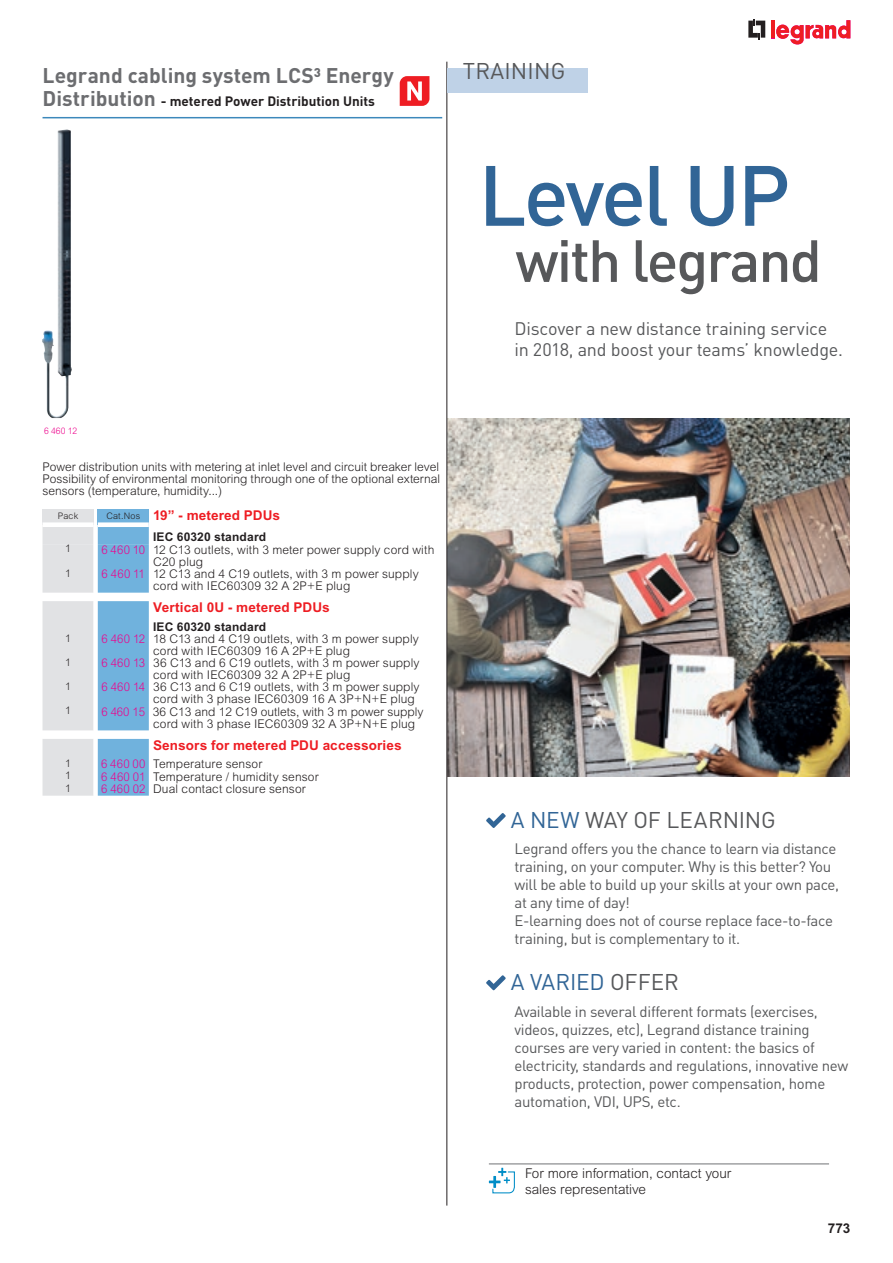
<style>
.page{position:relative;width:893px;height:1263px;background:#fff}
.page>*{position:absolute;margin:0;border:0;box-sizing:border-box;transform-origin:0 0}
.t1{font:500 84px "DIN Pro";letter-spacing:-.035em;color:#316596}
.t2{font:500 58.5px "DIN Pro";letter-spacing:-.035em;color:#57585a}
.t3{font:22.5px "DIN Pro";letter-spacing:-.01em;color:#57585a}
.t4{font:22.5px "DIN Pro";letter-spacing:-.005em;color:#316596}
.t5{font:22.5px "DIN Pro";letter-spacing:.01em;color:#57585a}
.t6{font:700 21px "DIN Pro";color:#6c6d70}
.t7{font:18px/21px "DIN Pro";letter-spacing:-.015em;color:#57585a}
.t8{font:15px/18px "DIN Pro";letter-spacing:-.02em;color:#57585a}
.t9{font:700 13.5px "Arial";letter-spacing:.01em;color:#ee1d23}
.t10{font:300 13.5px/15.8px "Arial";color:#231f20}
.t11{font:700 13.5px "DIN Pro";color:#231f20}
.t12{font:700 13.5px "Arial";color:#231f20}
.t13{font:300 12px/12px "Arial";letter-spacing:.01em;color:#231f20}
.t14{font:700 12px "Arial";letter-spacing:.02em;color:#231f20}
.t15{font:300 10.5px "Arial";color:#231f20}
.t16{font:300 9px "Arial";color:#ed028c;scale:.95 1}
.t17{font:300 9px "Arial";color:#231f20}
.s1{font-size:21px;color:#6c6d70}
.s2{font-weight:300;font-size:9px;color:#231f20}
.s3{color:#ed028c}
.s4{color:#316596}
.s5{color:#57585a}
</style>
<div class="page">
<hr style="left:43px;top:117px;width:399px;height:1px;background:#3c88bb">
<svg style="left:748px;top:19px;width:17px;height:20px"></svg>
<hr style="left:771px;top:20px;width:4px;height:18px;background:#ee1d23">
<svg style="left:776px;top:20px;width:74px;height:25px"></svg>
<img style="left:447px;top:419px;width:403px;height:358px">
<svg style="left:43px;top:510px;width:106px;height:83px;background:#b1cfe3"></svg>
<svg style="left:43px;top:601px;width:106px;height:129px;background:#abcce1"></svg>
<svg style="left:43px;top:739px;width:106px;height:57px;background:#accce1"></svg>
<svg style="left:400px;top:76px;width:29px;height:30px"></svg>
<img style="left:42px;top:129px;width:30px;height:289px">
<hr style="left:446px;top:62px;width:1px;height:1143px;background:#231f20">
<div style="left:447px;top:68px;width:141px;height:24px;background:#bfd2e7"></div>
<hr style="left:489px;top:1163px;width:340px;height:1px;background:#808285">
<svg style="left:489px;top:1168px;width:26px;height:25px"></svg>
<svg style="left:486px;top:813px;width:20px;height:15px"></svg>
<svg style="left:486px;top:975px;width:20px;height:15px"></svg>
<h3 class="t6" style="left:43px;top:58px;width:353px">Legrand cabling system LCS³ Energy</h3>
<p class="t11" style="left:43px;top:90px;width:334px"><span class="s1">Distribution</span> - metered Power Distribution Units</p>
<h3 class="t5" style="left:463px;top:55px;width:104px">TRAINING</h3>
<h1 class="t1" style="left:478px;top:127px;width:313px">Level UP</h1>
<h2 class="t2" style="left:515px;top:213px;width:308px">with legrand</h2>
<h3 class="t7" style="left:514px;top:317px;width:330px">Discover a new distance training service in 2018, and boost your teams’ knowledge.</h3>
<p class="t16" style="left:44px;top:426px;width:37px">6 460 12</p>
<p class="t13" style="left:43px;top:461px;width:399px;text-align:justify">Power distribution units with metering at inlet level and circuit breaker level Possibility of environmental monitoring through one of the optional external sensors (temperature, humidity...)</p>
<p class="t17" style="left:58px;top:511px;width:22px">Pack</p>
<p class="t9" style="left:106px;top:508px;width:175px"><span class="s2">Cat.Nos</span> 19” - metered PDUs</p>
<p class="t14" style="left:153px;top:530px;width:115px">IEC 60320 standard</p>
<p class="t15" style="left:65px;top:543px;width:7px">1</p>
<p class="t13" style="left:153px;top:543px;width:283px;text-indent:-52px"><span class="s3">6 460 10</span> 12 C13 outlets, with 3 meter power supply cord with<br>C20 plug</p>
<p class="t15" style="left:65px;top:567px;width:7px">1</p>
<p class="t13" style="left:153px;top:568px;width:267px;text-indent:-51px"><span class="s3">6 460 11</span> 12 C13 and 4 C19 outlets, with 3 m power supply cord with IEC60309 32 A 2P+E plug</p>
<p class="t9" style="left:153px;top:599px;width:178px">Vertical 0U - metered PDUs</p>
<p class="t14" style="left:153px;top:619px;width:115px">IEC 60320 standard</p>
<p class="t15" style="left:65px;top:632px;width:7px">1</p>
<p class="t13" style="left:153px;top:633px;width:267px;text-indent:-52px"><span class="s3">6 460 12</span> 18 C13 and 4 C19 outlets, with 3 m power supply cord with IEC60309 16 A 2P+E plug</p>
<p class="t15" style="left:65px;top:656px;width:7px">1</p>
<p class="t13" style="left:153px;top:657px;width:268px;text-indent:-52px"><span class="s3">6 460 13</span> 36 C13 and 6 C19 outlets, with 3 m power supply cord with IEC60309 32 A 2P+E plug</p>
<p class="t15" style="left:65px;top:680px;width:7px">1</p>
<p class="t13" style="left:153px;top:681px;width:268px;text-indent:-52px"><span class="s3">6 460 14</span> 36 C13 and 6 C19 outlets, with 3 m power supply cord with 3 phase IEC60309 16 A 3P+N+E plug</p>
<p class="t15" style="left:65px;top:705px;width:7px">1</p>
<p class="t13" style="left:153px;top:705px;width:272px;text-indent:-52px"><span class="s3">6 460 15</span> 36 C13 and 12 C19 outlets, with 3 m power supply cord with 3 phase IEC60309 32 A 3P+N+E plug</p>
<p class="t9" style="left:153px;top:737px;width:250px">Sensors for metered PDU accessories</p>
<p class="t15" style="left:65px;top:757px;width:7px">1</p>
<p class="t13" style="left:101px;top:758px;width:163px"><span class="s3">6 460 00</span> Temperature sensor</p>
<p class="t15" style="left:65px;top:770px;width:7px">1</p>
<p class="t13" style="left:101px;top:770px;width:219px"><span class="s3">6 460 01</span> Temperature / humidity sensor</p>
<p class="t15" style="left:65px;top:782px;width:7px">1</p>
<p class="t13" style="left:101px;top:783px;width:206px"><span class="s3">6 460 02</span> Dual contact closure sensor</p>
<h3 class="t3" style="left:511px;top:805px;width:266px"><span class="s4">A NEW</span> WAY OF LEARNING</h3>
<p class="t8" style="left:514px;top:839px;width:326px">Legrand offers you the chance to learn via distance training, on your computer. Why is this better? You will be able to build up your skills at your own pace, at any time of day!<br>E-learning does not of course replace face-to-face training, but is complementary to it.</p>
<h3 class="t4" style="left:511px;top:967px;width:170px">A VARIED <span class="s5">OFFER</span></h3>
<p class="t8" style="left:514px;top:1001px;width:335px">Available in several different formats (exercises, videos, quizzes, etc), Legrand distance training courses are very varied in content: the basics of electricity, standards and regulations, innovative new products, protection, power compensation, home automation, VDI, UPS, etc.</p>
<p class="t10" style="left:525px;top:1165px;width:208px">For more information, contact your sales representative</p>
<p class="t12" style="left:828px;top:1220px;width:24px">773</p>
</div>
